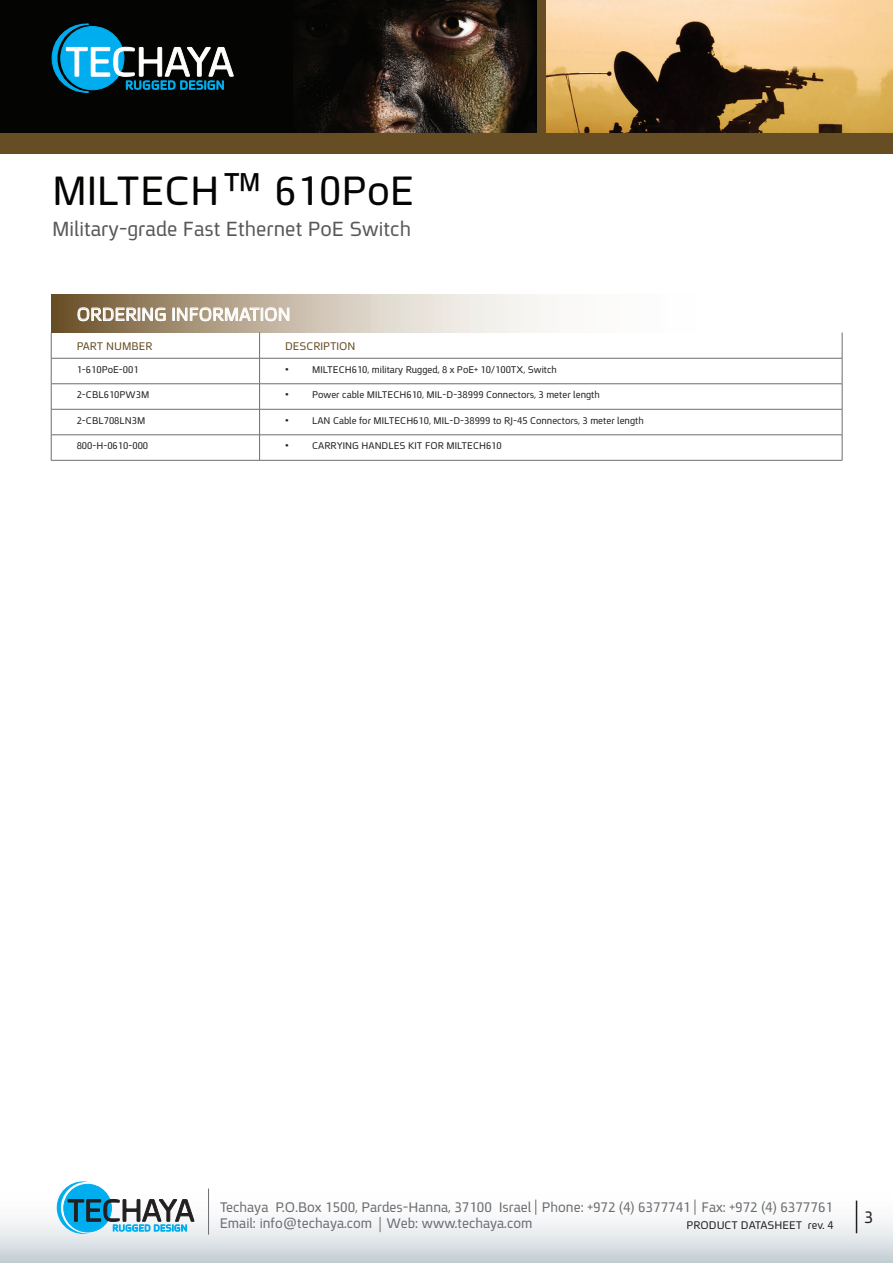
<style>
.page{position:relative;width:893px;height:1263px;background:#fff}
.page>*{position:absolute;margin:0;border:0;box-sizing:border-box;transform-origin:0 0}
.t1{font:44.4px "En Spoiler";color:#040503}
.t2{font:22.2px "En Spoiler";color:#57585a}
.t3{font:19.5px "En Spoiler";color:#fff}
.t4{font:18px "En Spoiler";color:#231f20}
.t5{font:15px "En Spoiler";color:#6c6d70}
.t6{font:12px "En Spoiler";color:#664d24}
.t7{font:12px "En Spoiler";color:#231f20}
.t8{font:10.5px "En Spoiler";color:#231f20}
</style>
<div class="page">
<svg style="left:51px;top:294px;width:497px;height:38px;background:#c7bcab"></svg>
<hr style="left:260px;top:460px;width:582px;height:1px;background:#6c6d70">
<hr style="left:260px;top:358px;width:582px;height:1px;background:#6c6d70">
<hr style="left:51px;top:358px;width:209px;height:1px;background:#6c6d70">
<hr style="left:260px;top:383px;width:582px;height:1px;background:#6c6d70">
<hr style="left:51px;top:383px;width:209px;height:1px;background:#6c6d70">
<hr style="left:260px;top:409px;width:582px;height:1px;background:#6c6d70">
<hr style="left:51px;top:409px;width:209px;height:1px;background:#6c6d70">
<hr style="left:260px;top:434px;width:582px;height:1px;background:#6c6d70">
<svg style="left:842px;top:332px;width:1px;height:128px"></svg>
<hr style="left:51px;top:434px;width:209px;height:1px;background:#6c6d70">
<svg style="left:259px;top:332px;width:1px;height:128px"></svg>
<svg style="left:51px;top:332px;width:1px;height:128px"></svg>
<hr style="left:51px;top:460px;width:209px;height:1px;background:#6c6d70">
<svg style="left:77px;top:307px;width:89px;height:15px"></svg>
<svg style="left:172px;top:307px;width:118px;height:15px;background:#d0c6b7"></svg>
<div style="left:0;top:1178px;width:893px;height:85px;background:linear-gradient(to bottom,#fff,#cfd7dc)"></div>
<hr style="left:856px;top:1200px;width:1px;height:33px;background:#231f20">
<div style="left:0;top:0;width:893px;height:136px;background:#040503"></div>
<svg style="left:225px;top:133px;width:68px;height:1px"></svg>
<img style="left:293px;top:0;width:244px;height:134px">
<img style="left:546px;top:0;width:347px;height:134px">
<div style="left:537px;top:0;width:9px;height:139px;background:#664d24"></div>
<div style="left:0;top:134px;width:893px;height:20px;background:#664d24"></div>
<svg style="left:52px;top:24px;width:182px;height:68px"></svg>
<hr style="left:208px;top:1188px;width:1px;height:46px;background:#6c6d70">
<svg style="left:535px;top:1199px;width:1px;height:16px"></svg>
<svg style="left:695px;top:1199px;width:1px;height:16px"></svg>
<svg style="left:380px;top:1217px;width:1px;height:15px"></svg>
<svg style="left:57px;top:1182px;width:52px;height:51px"></svg>
<svg style="left:61px;top:1182px;width:51px;height:51px"></svg>
<div style="left:64px;top:1184px;width:47px;height:48px;background:#00aeef;border-radius:50%"></div>
<div style="left:64px;top:1184px;width:47px;height:48px;border:1px solid #00aeef;border-radius:50%"></div>
<svg style="left:68px;top:1199px;width:126px;height:32px"></svg>
<h1 class="t1" style="left:52px;top:159px;width:364px">MILTECH™ 610PoE</h1>
<h2 class="t2" style="left:52px;top:213px;width:360px">Military-grade Fast Ethernet PoE Switch</h2>
<h3 class="t3" style="left:77px;top:300px;width:215px">ORDERING INFORMATION</h3>
<p class="t6" style="left:285px;top:337px;width:72px">DESCRIPTION</p>
<p class="t6" style="left:77px;top:337px;width:77px">PART NUMBER</p>
<p class="t8" style="left:77px;top:362px;width:64px">1-610PoE-001</p>
<p class="t8" style="left:285px;top:362px;width:5px">•</p>
<p class="t8" style="left:312px;top:362px;width:246px">MILTECH610, military Rugged x8, PoE+ 10/100TX, Switch</p>
<p class="t8" style="left:77px;top:387px;width:74px">2-CBL610PW M3</p>
<p class="t8" style="left:285px;top:387px;width:5px">•</p>
<p class="t8" style="left:312px;top:387px;width:289px">Power cable MILTECH610, MIL D- -38999 Connectors 3, meter length</p>
<p class="t8" style="left:77px;top:413px;width:70px">2-CBL708LN M3</p>
<p class="t8" style="left:285px;top:413px;width:5px">•</p>
<p class="t8" style="left:312px;top:413px;width:333px">LAN Cable for MILTECH610, MIL D- -38999 to RJ-45 Connectors 3, meter length</p>
<p class="t8" style="left:77px;top:438px;width:73px">800-H-0610-000</p>
<p class="t8" style="left:285px;top:438px;width:5px">•</p>
<p class="t8" style="left:312px;top:438px;width:191px">CARRYING HANDLES KIT FOR MILTECH610</p>
<h3 class="t5" style="left:220px;top:1196px;width:50px">Techaya</h3>
<h3 class="t5" style="left:275px;top:1196px;width:218px">O.P .Box 1500, Pardes-Hanna, 37100</h3>
<h3 class="t5" style="left:499px;top:1196px;width:34px">Israel</h3>
<h3 class="t5" style="left:542px;top:1196px;width:150px">Phone: +972 4( ) 6377741</h3>
<h3 class="t5" style="left:701px;top:1196px;width:133px">Fax: +972 (4) 6377761</h3>
<h3 class="t5" style="left:220px;top:1213px;width:154px">Email: info@techaya.com</h3>
<h3 class="t5" style="left:386px;top:1213px;width:147px">Web: www.techaya.com</h3>
<p class="t7" style="left:686px;top:1216px;width:117px">PRODUCT DATASHEET</p>
<p class="t7" style="left:808px;top:1216px;width:27px">rev 4.</p>
<h3 class="t4" style="left:864px;top:1204px;width:11px">3</h3>
</div>
